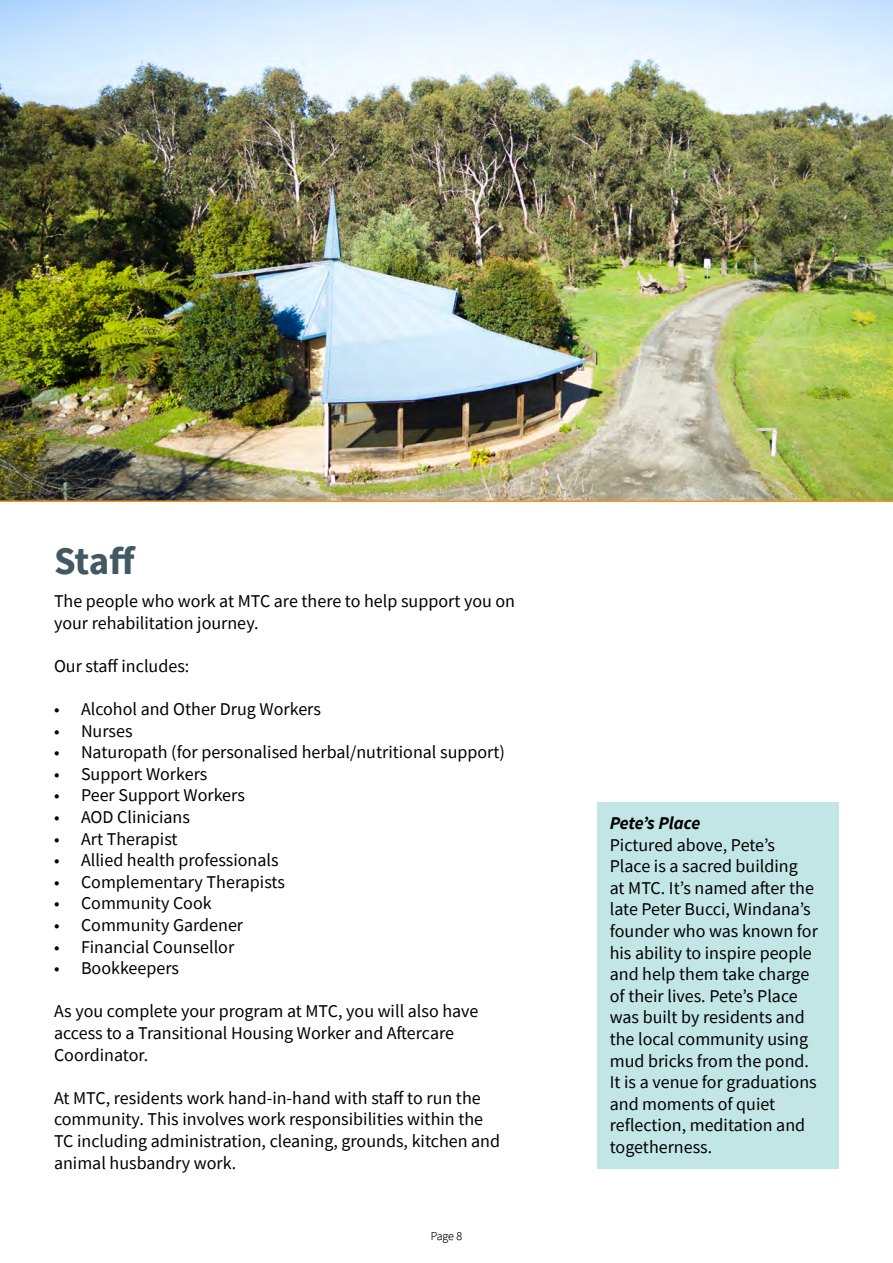
<style>
.page{position:relative;width:893px;height:1263px;background:#fff}
.page>*{position:absolute;margin:0;border:0;box-sizing:border-box;transform-origin:0 0}
.t1{font:700 39px "Source Sans Pro";color:#425863}
.t2{font:18px/21.6px "Source Sans Pro";color:#000}
.t3{font:italic 700 18px "Source Sans Pro";letter-spacing:-.015em;color:#000}
.t4{font:200 12px "Source Sans Pro";color:#000}
</style>
<div class="page">
<img style="left:0;top:0;width:893px;height:500px">
<hr style="left:0;top:500px;width:893px;height:2px;background:#f79220">
<div style="left:598px;top:802px;width:241px;height:367px;background:#c2e6e6"></div>
<h1 class="t1" style="left:54px;top:535px;width:84px">Staff</h1>
<p class="t2" style="left:54px;top:590px;width:463px">The people who work at MTC are there to help support you on your rehabilitation journey.</p>
<p class="t2" style="left:54px;top:655px;width:137px">Our staff includes:</p>
<p class="t2" style="left:54px;top:698px;width:268px">• Alcohol and Other Drug Workers</p>
<p class="t2" style="left:54px;top:720px;width:80px">• Nurses</p>
<p class="t2" style="left:54px;top:741px;width:452px">• Naturopath (for personalised herbal/nutritional support)</p>
<p class="t2" style="left:54px;top:763px;width:155px">• Support Workers</p>
<p class="t2" style="left:54px;top:784px;width:192px">• Peer Support Workers</p>
<p class="t2" style="left:54px;top:806px;width:137px">• AOD Clinicians</p>
<p class="t2" style="left:54px;top:828px;width:125px">• Art Therapist</p>
<p class="t2" style="left:54px;top:849px;width:226px">• Allied health professionals</p>
<p class="t2" style="left:54px;top:871px;width:232px">• Complementary Therapists</p>
<p class="t2" style="left:54px;top:892px;width:159px">• Community Cook</p>
<p class="t2" style="left:54px;top:914px;width:191px">• Community Gardener</p>
<p class="t2" style="left:54px;top:936px;width:182px">• Financial Counsellor</p>
<p class="t2" style="left:54px;top:957px;width:127px">• Bookkeepers</p>
<p class="t2" style="left:54px;top:1000px;width:426px">As you complete your program at MTC, you will also have access to a Transitional Housing Worker and Aftercare<br>Coordinator.</p>
<p class="t2" style="left:54px;top:1087px;width:448px">At MTC, residents work hand-in-hand with staff to run the community. This involves work responsibilities within the TC including administration, cleaning, grounds, kitchen and animal husbandry work.</p>
<p class="t4" style="left:431px;top:1229px;width:33px">Page 8</p>
<p class="t3" style="left:610px;top:811px;width:92px">Pete’s Place</p>
<p class="t2" style="left:610px;top:834px;width:210px">Pictured above, Pete’s<br>Place is a sacred building<br>at MTC. It’s named after the late Peter Bucci, Windana’s founder who was known for his ability to inspire people and help them take charge of their lives. Pete’s Place was built by residents and the local community using mud bricks from the pond.<br>It is a venue for graduations and moments of quiet reflection, meditation and togetherness.</p>
</div>
